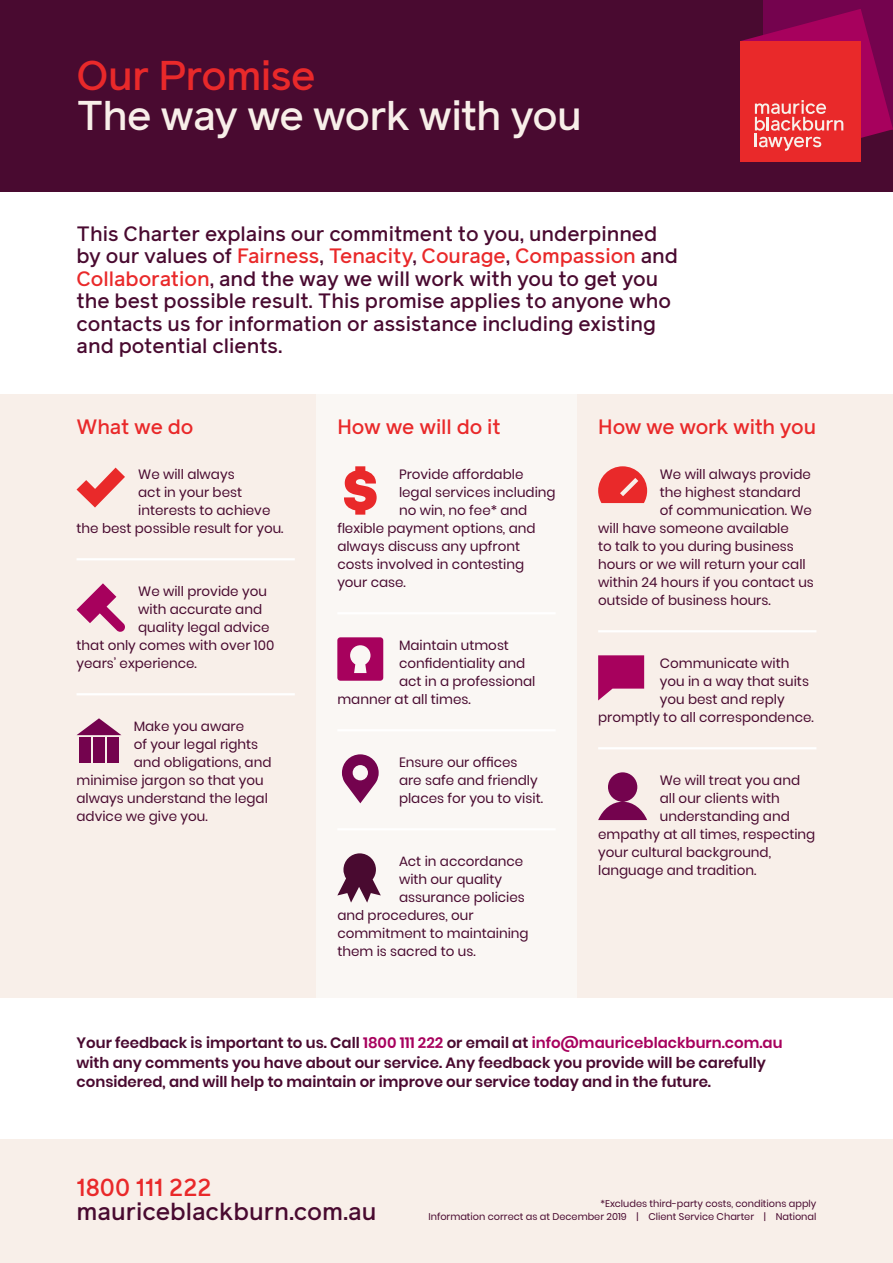
<style>
.page{position:relative;width:893px;height:1263px;background:#fff}
.page>*{position:absolute;margin:0;border:0;box-sizing:border-box;transform-origin:0 0}
.Document_title__24_2{font:500 40.5px/40.5px "Reader Pro";letter-spacing:-.025em;color:#f8efe9}
.CTA__16_16pt{font:500 24px/24px "Reader Pro";color:#490a30}
.Standfirst{font:500 20.25px/22.5px "Reader Pro";color:#490a30}
.Subhead_1__13_5_15pt{font:500 20.25px "Reader Pro";letter-spacing:-.01em;color:#e9292a}
.Last_para{font:600 15px/19.5px "Poppins";color:#490a30}
.Body_copy__9_12pt__w{font:13.5px/18px "Poppins";color:#490a30}
.Footnote_disclaimer{font:9.75px/13.5px "Poppins";color:#490a30;text-align:right}
.s1{color:#e9292a}
.s2{color:#a7015d}
</style>
<div class="page">
<div style="left:0;top:0;width:893px;height:191px;background:#490a30"></div>
<div style="left:0;top:394px;width:316px;height:604px;background:#f8efe9"></div>
<div style="left:577px;top:394px;width:316px;height:604px;background:#f8efe9"></div>
<div style="left:316px;top:394px;width:261px;height:604px;background:#faf7f4"></div>
<div style="left:0;top:1140px;width:893px;height:123px;background:#f8efe9"></div>
<div style="left:764px;top:0;width:129px;height:129px;background:#74034e"></div>
<svg style="left:740px;top:9px;width:153px;height:153px"></svg>
<hr style="left:77px;top:558px;width:218px;height:2px;background:#fff">
<hr style="left:77px;top:693px;width:218px;height:2px;background:#fff">
<svg style="left:77px;top:468px;width:48px;height:39px"></svg>
<svg style="left:77px;top:583px;width:48px;height:49px"></svg>
<div style="left:93px;top:737px;width:12px;height:26px;background:#74034e"></div>
<div style="left:79px;top:737px;width:12px;height:26px;background:#74034e"></div>
<div style="left:107px;top:737px;width:12px;height:26px;background:#74034e"></div>
<svg style="left:77px;top:718px;width:44px;height:17px"></svg>
<hr style="left:337px;top:612px;width:219px;height:2px;background:#fff">
<hr style="left:337px;top:729px;width:219px;height:2px;background:#fff">
<hr style="left:337px;top:828px;width:219px;height:2px;background:#fff">
<svg style="left:344px;top:466px;width:33px;height:49px"></svg>
<svg style="left:337px;top:637px;width:46px;height:44px"></svg>
<svg style="left:342px;top:754px;width:37px;height:49px"></svg>
<svg style="left:337px;top:853px;width:44px;height:50px"></svg>
<hr style="left:598px;top:630px;width:218px;height:2px;background:#fff">
<hr style="left:598px;top:747px;width:218px;height:2px;background:#fff">
<svg style="left:598px;top:466px;width:49px;height:37px"></svg>
<svg style="left:598px;top:655px;width:46px;height:45px"></svg>
<svg style="left:598px;top:772px;width:49px;height:48px"></svg>
<p class="Document_title__24_2" style="left:77px;top:54px;width:507px"><span class="s1">Our Promise<br></span>The way we work with you</p>
<p class="Standfirst" style="left:77px;top:222px;width:603px">This Charter explains our commitment to you, underpinned by our values of <span class="s1">Fairness</span>, <span class="s1">Tenacity</span>, <span class="s1">Courage</span>, <span class="s1">Compassion</span> and <span class="s1">Collaboration</span>, and the way we will work with you to get you the best possible result. This promise applies to anyone who contacts us for information or assistance including existing and potential clients.</p>
<p class="Subhead_1__13_5_15pt" style="left:77px;top:413px;width:119px">What we do</p>
<p class="Body_copy__9_12pt__w" style="left:138px;top:466px;width:98px">We will always</p>
<p class="Body_copy__9_12pt__w" style="left:138px;top:484px;width:105px">act in your best</p>
<p class="Body_copy__9_12pt__w" style="left:138px;top:502px;width:134px">interests to achieve</p>
<p class="Body_copy__9_12pt__w" style="left:77px;top:520px;width:209px">the best possible result for you.</p>
<p class="Body_copy__9_12pt__w" style="left:138px;top:583px;width:130px">We will provide you</p>
<p class="Body_copy__9_12pt__w" style="left:138px;top:601px;width:125px">with accurate and</p>
<p class="Body_copy__9_12pt__w" style="left:138px;top:619px;width:133px">quality legal advice</p>
<p class="Body_copy__9_12pt__w" style="left:77px;top:637px;width:199px">that only comes with over 100</p>
<p class="Body_copy__9_12pt__w" style="left:77px;top:655px;width:122px">years’ experience.</p>
<p class="Body_copy__9_12pt__w" style="left:134px;top:718px;width:112px">Make you aware</p>
<p class="Body_copy__9_12pt__w" style="left:134px;top:736px;width:126px">of your legal rights</p>
<p class="Body_copy__9_12pt__w" style="left:134px;top:754px;width:139px">and obligations, and</p>
<p class="Body_copy__9_12pt__w" style="left:77px;top:772px;width:189px">minimise jargon so that you</p>
<p class="Body_copy__9_12pt__w" style="left:77px;top:790px;width:193px">always understand the legal</p>
<p class="Body_copy__9_12pt__w" style="left:77px;top:808px;width:133px">advice we give you.</p>
<p class="Subhead_1__13_5_15pt" style="left:337px;top:413px;width:165px">How we will do it</p>
<p class="Body_copy__9_12pt__w" style="left:399px;top:466px;width:126px">Provide affordable</p>
<p class="Body_copy__9_12pt__w" style="left:399px;top:484px;width:158px">legal services including</p>
<p class="Body_copy__9_12pt__w" style="left:399px;top:502px;width:130px">no win, no fee* and</p>
<p class="Body_copy__9_12pt__w" style="left:337px;top:520px;width:200px">flexible payment options, and</p>
<p class="Body_copy__9_12pt__w" style="left:337px;top:538px;width:184px">always discuss any upfront</p>
<p class="Body_copy__9_12pt__w" style="left:337px;top:556px;width:188px">costs involved in contesting</p>
<p class="Body_copy__9_12pt__w" style="left:337px;top:574px;width:70px">your case.</p>
<p class="Body_copy__9_12pt__w" style="left:399px;top:637px;width:112px">Maintain utmost</p>
<p class="Body_copy__9_12pt__w" style="left:399px;top:655px;width:128px">confidentiality and</p>
<p class="Body_copy__9_12pt__w" style="left:399px;top:673px;width:138px">act in a professional</p>
<p class="Body_copy__9_12pt__w" style="left:337px;top:691px;width:135px">manner at all times.</p>
<p class="Body_copy__9_12pt__w" style="left:399px;top:754px;width:146px">Ensure our offices are safe and friendly places for you to visit.</p>
<p class="Body_copy__9_12pt__w" style="left:399px;top:853px;width:126px">Act in accordance</p>
<p class="Body_copy__9_12pt__w" style="left:399px;top:871px;width:105px">with our quality</p>
<p class="Body_copy__9_12pt__w" style="left:399px;top:889px;width:127px">assurance policies</p>
<p class="Body_copy__9_12pt__w" style="left:337px;top:907px;width:138px">and procedures, our</p>
<p class="Body_copy__9_12pt__w" style="left:337px;top:925px;width:193px">commitment to maintaining</p>
<p class="Body_copy__9_12pt__w" style="left:337px;top:943px;width:140px">them is sacred to us.</p>
<p class="Subhead_1__13_5_15pt" style="left:598px;top:413px;width:219px">How we work with you</p>
<p class="Body_copy__9_12pt__w" style="left:660px;top:466px;width:153px">We will always provide</p>
<p class="Body_copy__9_12pt__w" style="left:660px;top:484px;width:143px">the highest standard</p>
<p class="Body_copy__9_12pt__w" style="left:660px;top:502px;width:154px">of communication. We</p>
<p class="Body_copy__9_12pt__w" style="left:598px;top:520px;width:192px">will have someone available</p>
<p class="Body_copy__9_12pt__w" style="left:598px;top:538px;width:197px">to talk to you during business</p>
<p class="Body_copy__9_12pt__w" style="left:598px;top:556px;width:209px">hours or we will return your call</p>
<p class="Body_copy__9_12pt__w" style="left:598px;top:574px;width:217px">within 24 hours if you contact us</p>
<p class="Body_copy__9_12pt__w" style="left:598px;top:592px;width:174px">outside of business hours.</p>
<p class="Body_copy__9_12pt__w" style="left:660px;top:655px;width:131px">Communicate with</p>
<p class="Body_copy__9_12pt__w" style="left:660px;top:673px;width:151px">you in a way that suits</p>
<p class="Body_copy__9_12pt__w" style="left:660px;top:691px;width:126px">you best and reply</p>
<p class="Body_copy__9_12pt__w" style="left:598px;top:709px;width:217px">promptly to all correspondence.</p>
<p class="Body_copy__9_12pt__w" style="left:660px;top:772px;width:142px">We will treat you and</p>
<p class="Body_copy__9_12pt__w" style="left:660px;top:790px;width:122px">all our clients with</p>
<p class="Body_copy__9_12pt__w" style="left:660px;top:808px;width:132px">understanding and</p>
<p class="Body_copy__9_12pt__w" style="left:598px;top:826px;width:219px">empathy at all times, respecting</p>
<p class="Body_copy__9_12pt__w" style="left:598px;top:844px;width:174px">your cultural background,</p>
<p class="Body_copy__9_12pt__w" style="left:598px;top:862px;width:160px">language and tradition.</p>
<p class="Last_para" style="left:77px;top:1033px;width:708px">Your feedback is important to us. Call <span class="s2">1800 111 222</span> or email at <span class="s2">info@mauriceblackburn.com.au </span>with any comments you have about our service. Any feedback you provide will be carefully considered, and will help to maintain or improve our service today and in the future.</p>
<p class="CTA__16_16pt" style="left:77px;top:1175px;width:302px"><span class="s1">1800 111 222 </span>mauriceblackburn.com.au</p>
<p class="Footnote_disclaimer" style="left:428px;top:1197px;width:390px">*Excludes third-party costs, conditions apply<br>Information correct as at December 2019 | Client Service Charter | National</p>
</div>
